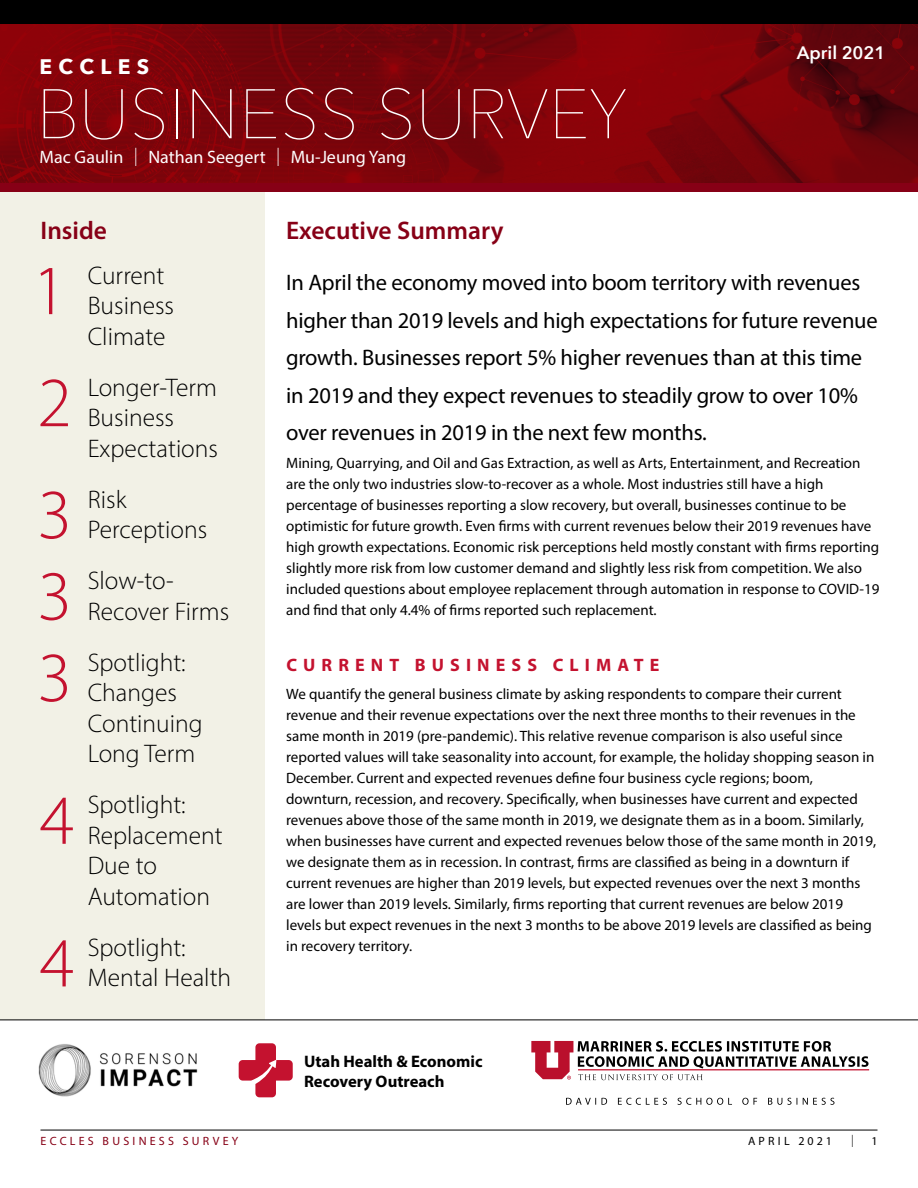
<style>
.page{position:relative;width:918px;height:1188px;background:#fff}
.page>*{position:absolute;margin:0;border:0;box-sizing:border-box;transform-origin:0 0}
.t1{font:300 70.95px "Myriad Pro";color:#c4122f}
.t2{font:200 69.3px "Avenir Next";color:#fff}
.t3{font:300 25.5px/30.6px "Myriad Pro";color:#000}
.t4{font:600 25.5px "Myriad Pro";color:#870016}
.t5{font:22.5px/37.5px "Myriad Pro";letter-spacing:-.01em;color:#000}
.t6{font:700 21px "Avenir Next";letter-spacing:.3em;color:#fff}
.t7{font:18px "Myriad Pro";color:#fff}
.t8{font:700 18px "Myriad Pro";letter-spacing:.34em;color:#c4122f}
.t9{font:600 18px "Avenir Next";color:#fff}
.t10{font:700 16.65px/20px "Myriad Pro";color:#000}
.t11{font:15px/21px "Myriad Pro";color:#000}
.t12{font:12px "Myriad Pro";letter-spacing:.27em;color:#870016}
.t13{font:12px "Myriad Pro";letter-spacing:.27em;color:#000}
.s1{font-size:27px}
.s2{font-size:18px}
</style>
<div class="page">
<hr style="left:40px;top:1130px;width:838px;height:1px;background:#000">
<div style="left:0;top:0;width:265px;height:1020px;background:#f2f1e6"></div>
<img style="left:0;top:24px;width:918px;height:160px">
<div style="left:0;top:184px;width:918px;height:8px;background:#870016"></div>
<div style="left:0;top:0;width:918px;height:24px;background:#000"></div>
<svg style="left:566px;top:1098px;width:269px;height:7px"></svg>
<svg style="left:531px;top:1041px;width:338px;height:39px"></svg>
<svg style="left:239px;top:1043px;width:54px;height:54px"></svg>
<img style="left:38px;top:1044px;width:160px;height:53px">
<hr style="left:0;top:1020px;width:918px;height:1px;background:#000">
<h3 class="t6" style="left:39px;top:48px;width:111px">ECCLES</h3>
<h2 class="t2" style="left:36px;top:56px;width:592px">BUSINESS SURVEY</h2>
<p class="t7" style="left:39px;top:146px;width:368px">Mac Gaulin <span class="s1">I</span> Nathan Seegert <span class="s1">I</span> Mu-Jeung Yang</p>
<p class="t9" style="left:797px;top:37px;width:90px">April 2021</p>
<h3 class="t4" style="left:40px;top:215px;width:68px">Inside</h3>
<h1 class="t1" style="left:32px;top:248px;width:36px">1</h1>
<h3 class="t3" style="left:88px;top:260px;width:88px">Current<br>Business<br>Climate</h3>
<h1 class="t1" style="left:37px;top:360px;width:36px">2</h1>
<h3 class="t3" style="left:88px;top:372px;width:132px">Longer-Term<br>Business<br>Expectations</h3>
<h1 class="t1" style="left:37px;top:472px;width:36px">3</h1>
<h3 class="t3" style="left:88px;top:484px;width:121px">Risk<br>Perceptions</h3>
<h1 class="t1" style="left:37px;top:553px;width:36px">3</h1>
<h3 class="t3" style="left:88px;top:565px;width:143px">Slow-to-<br>Recover Firms</h3>
<h1 class="t1" style="left:37px;top:635px;width:36px">3</h1>
<h3 class="t3" style="left:88px;top:647px;width:116px">Spotlight:<br>Changes<br>Continuing<br>Long Term</h3>
<h1 class="t1" style="left:40px;top:777px;width:36px">4</h1>
<h3 class="t3" style="left:88px;top:789px;width:136px">Spotlight:<br>Replacement<br>Due to<br>Automation</h3>
<h1 class="t1" style="left:40px;top:920px;width:36px">4</h1>
<h3 class="t3" style="left:88px;top:932px;width:145px">Spotlight:<br>Mental Health</h3>
<h3 class="t4" style="left:286px;top:215px;width:219px">Executive Summary</h3>
<p class="t5" style="left:286px;top:264px;width:593px">In April the economy moved into boom territory with revenues higher than 2019 levels and high expectations for future revenue growth. Businesses report 5% higher revenues than at this time in 2019 and they expect revenues to steadily grow to over 10% over revenues in 2019 in the next few months.</p>
<p class="t11" style="left:286px;top:452px;width:595px">Mining, Quarrying, and Oil and Gas Extraction, as well as Arts, Entertainment, and Recreation are the only two industries slow-to-recover as a whole. Most industries still have a high percentage of businesses reporting a slow recovery, but overall, businesses continue to be optimistic for future growth. Even firms with current revenues below their 2019 revenues have high growth expectations. Economic risk perceptions held mostly constant with firms reporting slightly more risk from low customer demand and slightly less risk from competition. We also included questions about employee replacement through automation in response to COVID-19 and find that only 4.4% of firms reported such replacement.</p>
<p class="t8" style="left:286px;top:653px;width:375px">CURRENT BUSINESS CLIMATE</p>
<p class="t11" style="left:286px;top:683px;width:592px">We quantify the general business climate by asking respondents to compare their current revenue and their revenue expectations over the next three months to their revenues in the same month in 2019 (pre-pandemic). This relative revenue comparison is also useful since reported values will take seasonality into account, for example, the holiday shopping season in December. Current and expected revenues define four business cycle regions; boom, downturn, recession, and recovery. Specifically, when businesses have current and expected revenues above those of the same month in 2019, we designate them as in a boom. Similarly, when businesses have current and expected revenues below those of the same month in 2019, we designate them as in recession. In contrast, firms are classified as being in a downturn if current revenues are higher than 2019 levels, but expected revenues over the next 3 months are lower than 2019 levels. Similarly, firms reporting that current revenues are below 2019 levels but expect revenues in the next 3 months to be above 2019 levels are classified as being in recovery territory.</p>
<p class="t10" style="left:304px;top:1051px;width:180px">Utah Health &amp; Economic<br>Recovery Outreach</p>
<p class="t12" style="left:41px;top:1134px;width:199px">ECCLES BUSINESS SURVEY</p>
<p class="t13" style="left:748px;top:1134px;width:107px">APRIL 2021 <span class="s2">I</span></p>
<p class="t13" style="left:871px;top:1134px;width:8px">1</p>
</div>
